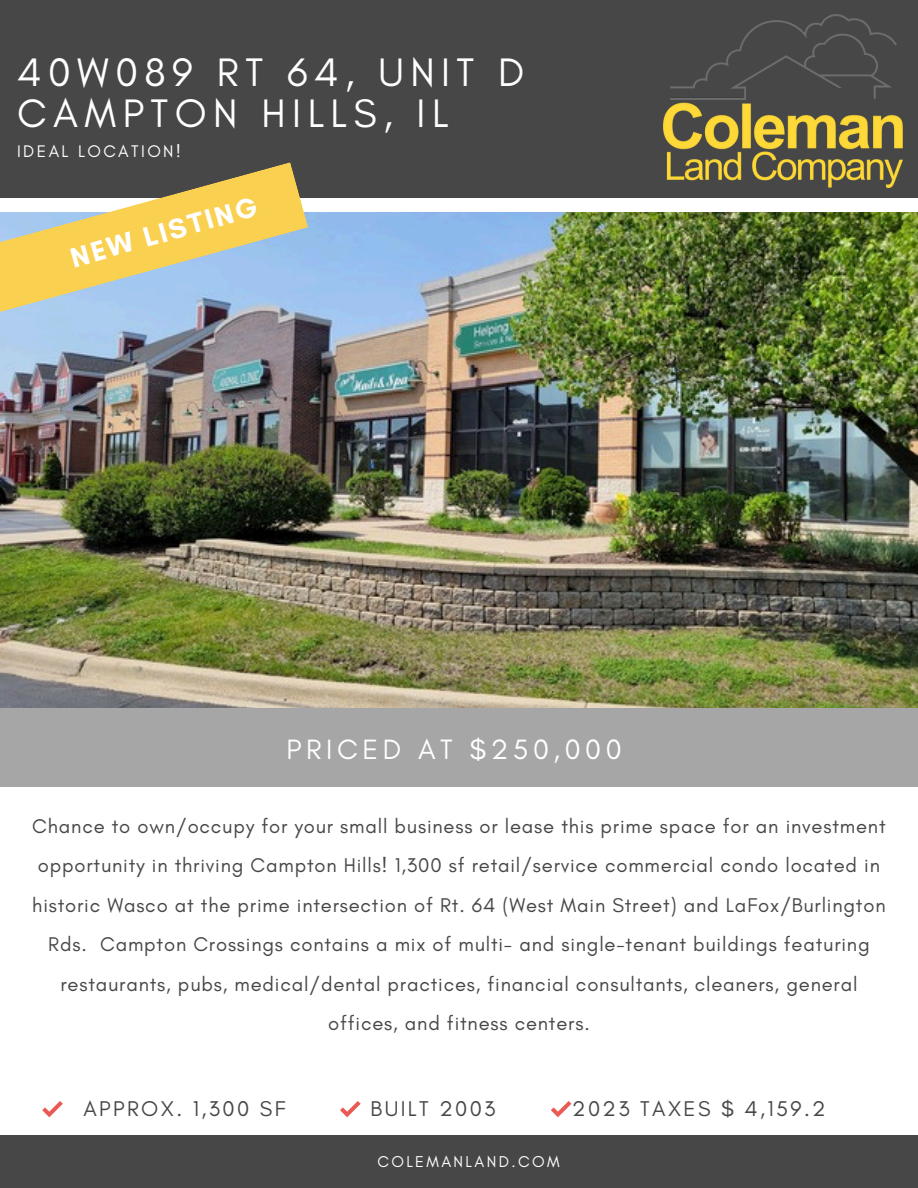
<style>
.page{position:relative;width:918px;height:1188px;background:#fff}
.page>*{position:absolute;margin:0;border:0;box-sizing:border-box;transform-origin:0 0}
.t1{font:40.5px/40.7px "Glacial Indifference";letter-spacing:.16em;color:#fff}
.t2{font:28.5px "Glacial Indifference";letter-spacing:.16em;color:#fff}
.t3{font:700 28.5px "Glacial Indifference";color:#fff}
.t4{font:21.75px "Glacial Indifference";letter-spacing:.11em;color:#474747}
.t5{font:20.25px/39.3px "Glacial Indifference";letter-spacing:.04em;color:#474747;text-align:center}
.t6{font:17.1px "Glacial Indifference";letter-spacing:.14em;color:#fff}
.t7{font:15.9px "Glacial Indifference";letter-spacing:.15em;color:#fff}
</style>
<div class="page">
<img style="left:0;top:213px;width:918px;height:495px">
<div style="left:0;top:0;width:918px;height:197px;background:#474747"></div>
<div style="left:0;top:1136px;width:918px;height:52px;background:#474747"></div>
<div style="left:0;top:708px;width:918px;height:79px;background:#a6a6a6"></div>
<svg style="left:0;top:162px;width:308px;height:162px"></svg>
<svg style="left:42px;top:1101px;width:20px;height:16px"></svg>
<svg style="left:340px;top:1101px;width:20px;height:16px"></svg>
<svg style="left:551px;top:1101px;width:20px;height:16px"></svg>
<img style="left:664px;top:14px;width:238px;height:173px">
<h3 class="t1" style="left:17px;top:52px;width:509px">40W089 RT 64, UNIT D<br>CAMPTON HILLS, IL</h3>
<p class="t6" style="left:17px;top:141px;width:165px">IDEAL LOCATION!</p>
<h4 class="t3" style="left:67px;top:242px;width:194px;rotate:-16deg">NEW LISTING</h4>
<h5 class="t2" style="left:287px;top:732px;width:337px">PRICED AT $250,000</h5>
<h1 class="t5" style="left:32px;top:806px;width:855px">Chance to own/occupy for your small business or lease this prime space for an investment opportunity in thriving Campton Hills! 1,300 sf retail/service commercial condo located in historic Wasco at the prime intersection of Rt. 64 (West Main Street) and LaFox/Burlington Rds. Campton Crossings contains a mix of multi- and single-tenant buildings featuring restaurants, pubs, medical/dental practices, financial consultants, cleaners, general offices, and fitness centers.</h1>
<p class="t4" style="left:84px;top:1096px;width:204px">APPROX. 1,300 SF</p>
<p class="t4" style="left:371px;top:1096px;width:126px">BUILT 2003</p>
<p class="t4" style="left:572px;top:1096px;width:255px">2023 TAXES $ 4,159.2</p>
<h2 class="t7" style="left:377px;top:1152px;width:184px">COLEMANLAND.COM</h2>
</div>
